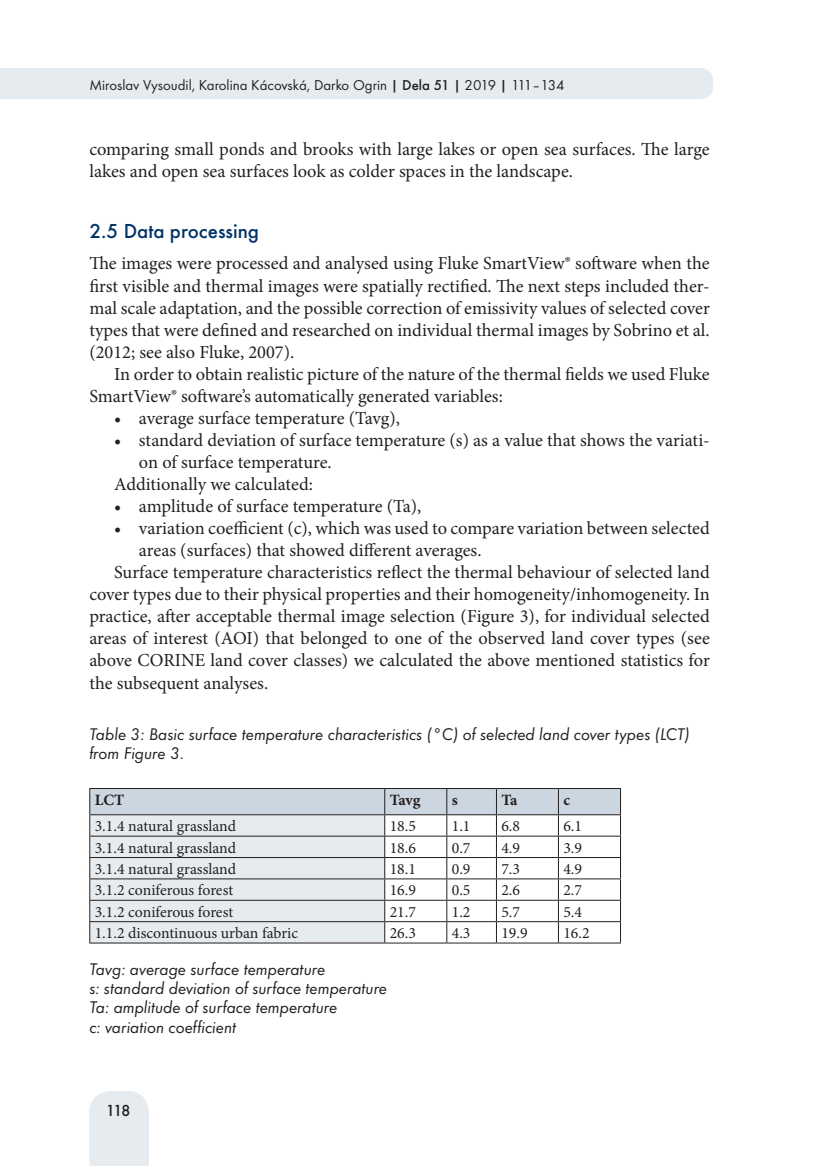
<style>
.page{position:relative;width:819px;height:1166px;background:#fff}
.page>*{position:absolute;margin:0;border:0;box-sizing:border-box;transform-origin:0 0}
.Dela_3_NASLOV{font:500 21px "Futura TEE";color:#036}
.t1{font:18.38px/22.1px "Minion Pro";color:#231f20}
.Dela_PODPISI_slikam{font:17.5px/19.2px "Futura TEE Book Obli";color:#231f20}
.t2{font:500 16.62px "Futura TEE";color:#231f20}
.t3{font:15.75px "Minion Pro";letter-spacing:-.005em;color:#231f20}
.t4{font:700 15.75px "Minion Pro";letter-spacing:-.01em;color:#231f20}
.t5{font:14.88px "Futura TEE";color:#231f20}
.s1{font-weight:500}
</style>
<div class="page">
<div style="left:0;top:68px;width:713px;height:31px;background:#e6ebf0"></div>
<div style="left:89px;top:1091px;width:60px;height:75px;background:#e6ebf0"></div>
<svg style="left:89px;top:788px;width:532px;height:154px"></svg>
<hr style="left:89px;top:942px;width:296px;height:1px;background:#231f20">
<hr style="left:385px;top:942px;width:62px;height:1px;background:#231f20">
<hr style="left:447px;top:942px;width:49px;height:1px;background:#231f20">
<hr style="left:496px;top:942px;width:62px;height:1px;background:#231f20">
<hr style="left:558px;top:942px;width:63px;height:1px;background:#231f20">
<p class="t5" style="left:89px;top:76px;width:476px">Miroslav Vysoudil, Karolina Kácovská, Darko Ogrin <span class="s1">| Dela 51 |</span> 2019 <span class="s1">|</span> 111–134</p>
<p class="t1" style="left:89px;top:138px;width:622px">comparing small ponds and brooks with large lakes or open sea surfaces. The large lakes and open sea surfaces look as colder spaces in the landscape.</p>
<p class="Dela_3_NASLOV" style="left:89px;top:218px;width:171px">2.5 Data processing</p>
<p class="t1" style="left:89px;top:253px;width:622px;text-align:justify">The images were processed and analysed using Fluke SmartView® software when the first visible and thermal images were spatially rectified. The next steps included ther&shy;mal scale adaptation, and the possible correction of emissivity values of selected cover types that were defined and researched on individual thermal images by Sobrino et al. (2012; see also Fluke, 2007).</p>
<p class="t1" style="left:89px;top:363px;width:622px;text-indent:25px">In order to obtain realistic picture of the nature of the thermal fields we used Fluke<br>SmartView® software’s automatically generated variables:</p>
<p class="t1" style="left:114px;top:407px;width:287px">• average surface temperature (Tavg),</p>
<p class="t1" style="left:139px;top:429px;width:572px;text-indent:-25px">• standard deviation of surface temperature (s) as a value that shows the variati&shy;on of surface temperature.</p>
<p class="t1" style="left:114px;top:473px;width:200px">Additionally we calculated:</p>
<p class="t1" style="left:114px;top:495px;width:308px">• amplitude of surface temperature (Ta),</p>
<p class="t1" style="left:139px;top:517px;width:572px;text-indent:-25px">• variation coefficient (c), which was used to compare variation between selected areas (surfaces) that showed different averages.</p>
<p class="t1" style="left:89px;top:561px;width:622px;text-align:justify;text-indent:25px">Surface temperature characteristics reflect the thermal behaviour of selected land cover types due to their physical properties and their homogeneity/inhomogeneity. In practice, after acceptable thermal image selection (Figure 3), for individual selected areas of interest (AOI) that belonged to one of the observed land cover types (see above CORINE land cover classes) we calculated the above mentioned statistics for the subsequent analyses.</p>
<p class="Dela_PODPISI_slikam" style="left:89px;top:724px;width:602px">Table 3: Basic surface temperature characteristics (°C) of selected land cover types (LCT) from Figure 3.</p>
<p class="t4" style="left:95px;top:789px;width:31px">LCT</p>
<p class="t4" style="left:389px;top:789px;width:32px">Tavg</p>
<p class="t4" style="left:452px;top:789px;width:8px">s</p>
<p class="t4" style="left:501px;top:789px;width:18px">Ta</p>
<p class="t4" style="left:563px;top:789px;width:8px">c</p>
<p class="t3" style="left:95px;top:815px;width:143px">3.1.4 natural grassland</p>
<p class="t3" style="left:389px;top:815px;width:28px">18.5</p>
<p class="t3" style="left:452px;top:815px;width:20px">1.1</p>
<p class="t3" style="left:501px;top:815px;width:20px">6.8</p>
<p class="t3" style="left:563px;top:815px;width:20px">6.1</p>
<p class="t3" style="left:95px;top:837px;width:143px">3.1.4 natural grassland</p>
<p class="t3" style="left:389px;top:837px;width:28px">18.6</p>
<p class="t3" style="left:452px;top:837px;width:20px">0.7</p>
<p class="t3" style="left:501px;top:837px;width:20px">4.9</p>
<p class="t3" style="left:563px;top:837px;width:20px">3.9</p>
<p class="t3" style="left:95px;top:858px;width:143px">3.1.4 natural grassland</p>
<p class="t3" style="left:389px;top:858px;width:28px">18.1</p>
<p class="t3" style="left:452px;top:858px;width:20px">0.9</p>
<p class="t3" style="left:501px;top:858px;width:20px">7.3</p>
<p class="t3" style="left:563px;top:858px;width:20px">4.9</p>
<p class="t3" style="left:95px;top:880px;width:140px">3.1.2 coniferous forest</p>
<p class="t3" style="left:389px;top:880px;width:28px">16.9</p>
<p class="t3" style="left:452px;top:880px;width:20px">0.5</p>
<p class="t3" style="left:501px;top:880px;width:20px">2.6</p>
<p class="t3" style="left:563px;top:880px;width:20px">2.7</p>
<p class="t3" style="left:95px;top:901px;width:140px">3.1.2 coniferous forest</p>
<p class="t3" style="left:389px;top:901px;width:28px">21.7</p>
<p class="t3" style="left:452px;top:901px;width:20px">1.2</p>
<p class="t3" style="left:501px;top:901px;width:20px">5.7</p>
<p class="t3" style="left:563px;top:901px;width:20px">5.4</p>
<p class="t3" style="left:95px;top:922px;width:205px">1.1.2 discontinuous urban fabric</p>
<p class="t3" style="left:389px;top:922px;width:28px">26.3</p>
<p class="t3" style="left:452px;top:922px;width:20px">4.3</p>
<p class="t3" style="left:501px;top:922px;width:28px">19.9</p>
<p class="t3" style="left:563px;top:922px;width:28px">16.2</p>
<p class="Dela_PODPISI_slikam" style="left:89px;top:959px;width:237px">Tavg: average surface temperature</p>
<p class="Dela_PODPISI_slikam" style="left:89px;top:978px;width:299px">s: standard deviation of surface temperature</p>
<p class="Dela_PODPISI_slikam" style="left:89px;top:998px;width:249px">Ta: amplitude of surface temperature</p>
<p class="Dela_PODPISI_slikam" style="left:89px;top:1017px;width:148px">c: variation coefficient</p>
<p class="t2" style="left:106px;top:1100px;width:27px">118</p>
</div>
